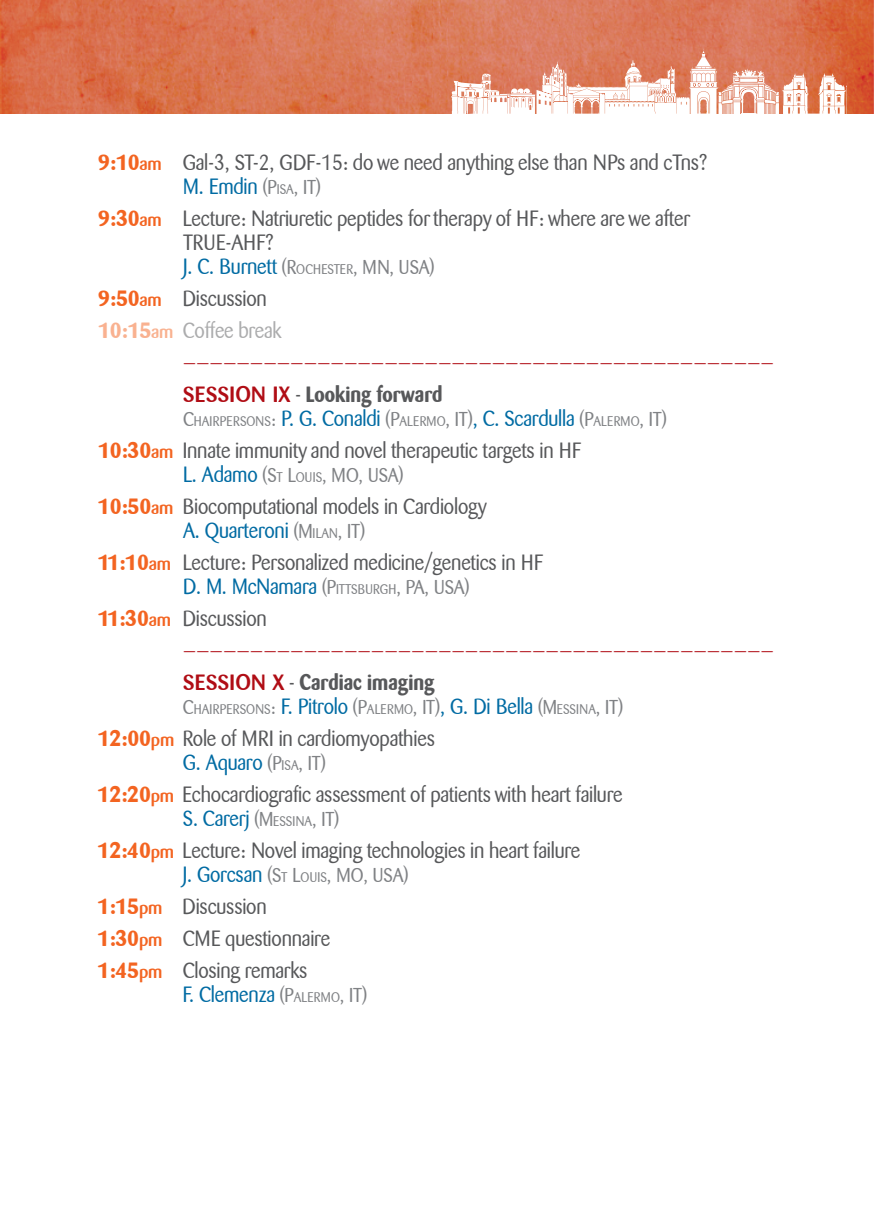
<style>
.page{position:relative;width:874px;height:1225px;background:#fff}
.page>*{position:absolute;margin:0;border:0;box-sizing:border-box;transform-origin:0 0}
.t1{font:22px/24px "Barmeno";letter-spacing:-.01em;color:#57585a;scale:.9 1}
.t2{font:22px/32px "Barmeno";letter-spacing:-.01em;color:#b00d15;scale:.9 1}
.t3{font:700 22px "Barmeno";color:#57585a;scale:.9 1}
.t4{font:22px "Barmeno";letter-spacing:-.01em;color:#006ba3;scale:.9 1}
.t5{font:22px "Barmeno";letter-spacing:-.01em;color:rgb(87 88 90/.5);scale:.9 1}
.t6{font:20px "Barmeno";letter-spacing:.01em;color:#808285;scale:.9 1}
.t7{font:14px "Barmeno";letter-spacing:.01em;color:#808285;scale:.9 1}
.s1{font-weight:700;color:#f36421}
.s2{font-weight:500;font-size:18px;color:#f36421}
.s3{color:#006ba3}
.s4{font-size:20px;color:#808285}
.s5{font-size:14px;color:#808285}
.s6{font-weight:700;color:rgb(243 100 33/.5)}
.s7{font-weight:500;font-size:18px;color:rgb(243 100 33/.5)}
.s8{font-weight:500;color:#b00d15}
.s9{font-weight:400}
.s10{font-size:20px}
.s11{font-size:22px;color:#006ba3}
.s12{font-size:14px}
.s13{color:#57585a}
.s14{font-weight:500}
.s15{font-weight:700;color:#57585a}
</style>
<div class="page">
<img style="left:0;top:0;width:873px;height:113px">
<svg style="left:450px;top:49px;width:396px;height:64px"></svg>
<p class="t1" style="left:183px;top:151px;width:583px;text-indent:-85px"><span class="s1">9:10</span><span class="s2">am</span> Gal-3, ST-2, GDF-15: do we need anything else than NPs and cTns?<br><span class="s3">M. Emdin</span> <span class="s4">(P</span><span class="s5">ISA</span><span class="s4">, IT)</span></p>
<p class="t1" style="left:183px;top:207px;width:564px;text-indent:-85px"><span class="s1">9:30</span><span class="s2">am</span> Lecture: Natriuretic peptides for therapy of HF: where are we after<br>TRUE-AHF?<br><span class="s3">J. C. Burnett</span> <span class="s4">(R</span><span class="s5">OCHESTER</span><span class="s4">, MN, USA)</span></p>
<p class="t1" style="left:98px;top:287px;width:189px"><span class="s1">9:50</span><span class="s2">am</span> Discussion</p>
<p class="t5" style="left:98px;top:318px;width:205px"><span class="s6">10:15</span><span class="s7">am</span> Coffee break</p>
<p class="t2" style="left:183px;top:347px;width:658px">————————————————————————————————————————————</p>
<p class="t3" style="left:183px;top:381px;width:290px"><span class="s8">SESSION IX</span> <span class="s9">-</span> Looking forward</p>
<p class="t7" style="left:183px;top:413px;width:539px"><span class="s10">C</span>HAIRPERSONS<span class="s10">:</span> <span class="s11">P. G. Conaldi</span> <span class="s10">(P</span>ALERMO<span class="s10">, IT)</span><span class="s11">, C. Scardulla</span> <span class="s10">(P</span>ALERMO<span class="s10">, IT)</span></p>
<p class="t1" style="left:98px;top:439px;width:538px"><span class="s1">10:30</span><span class="s2">am</span> Innate immunity and novel therapeutic targets in HF</p>
<p class="t6" style="left:183px;top:464px;width:247px"><span class="s11">L. Adamo</span> (S<span class="s12">T</span> L<span class="s12">OUIS</span>, MO, USA)</p>
<p class="t1" style="left:183px;top:495px;width:339px;text-indent:-85px"><span class="s1">10:50</span><span class="s2">am</span> Biocomputational models in Cardiology<br><span class="s3">A. Quarteroni</span> <span class="s4">(M</span><span class="s5">ILAN</span><span class="s4">, IT)</span></p>
<p class="t1" style="left:98px;top:551px;width:496px;text-align:center"><span class="s1">11:10</span><span class="s2">am</span> Lecture: Personalized medicine/genetics in HF<br><span class="s3">D. M. McNamara</span> <span class="s4">(P</span><span class="s5">ITTSBURGH</span><span class="s4">, PA, USA)</span></p>
<p class="t2" style="left:183px;top:603px;width:658px;text-indent:-85px"><span class="s1">11:30</span><span class="s2">am</span> <span class="s13">Discussion </span>————————————————————————————————————————————<br><span class="s14">SESSION X</span> <span class="s13">-</span> <span class="s15">Cardiac imaging</span></p>
<p class="t7" style="left:183px;top:701px;width:490px"><span class="s10">C</span>HAIRPERSONS<span class="s10">:</span> <span class="s11">F. Pitrolo</span> <span class="s10">(P</span>ALERMO<span class="s10">, IT)</span><span class="s11">, G. Di Bella</span> <span class="s10">(M</span>ESSINA<span class="s10">, IT)</span></p>
<p class="t1" style="left:183px;top:727px;width:281px;text-indent:-85px"><span class="s1">12:00</span><span class="s2">pm</span> Role of MRI in cardiomyopathies<br><span class="s3">G. Aquaro</span> <span class="s4">(P</span><span class="s5">ISA</span><span class="s4">, IT)</span></p>
<p class="t1" style="left:183px;top:783px;width:489px;text-indent:-85px"><span class="s1">12:20</span><span class="s2">pm</span> Echocardiografic assessment of patients with heart failure<br><span class="s3">S. Carerj</span> <span class="s4">(M</span><span class="s5">ESSINA</span><span class="s4">, IT)</span></p>
<p class="t1" style="left:98px;top:839px;width:537px"><span class="s1">12:40</span><span class="s2">pm</span> Lecture: Novel imaging technologies in heart failure</p>
<p class="t6" style="left:183px;top:864px;width:252px"><span class="s11">J. Gorcsan</span> (S<span class="s12">T</span> L<span class="s12">OUIS</span>, MO, USA)</p>
<p class="t1" style="left:98px;top:891px;width:260px;line-height:32px"><span class="s1">1:15</span><span class="s2">pm</span> Discussion<br><span class="s1">1:30</span><span class="s2">pm</span> CME questionnaire<br><span class="s1">1:45</span><span class="s2">pm</span> Closing remarks</p>
<p class="t4" style="left:183px;top:982px;width:206px">F. Clemenza <span class="s4">(P</span><span class="s5">ALERMO</span><span class="s4">, IT)</span></p>
</div>
